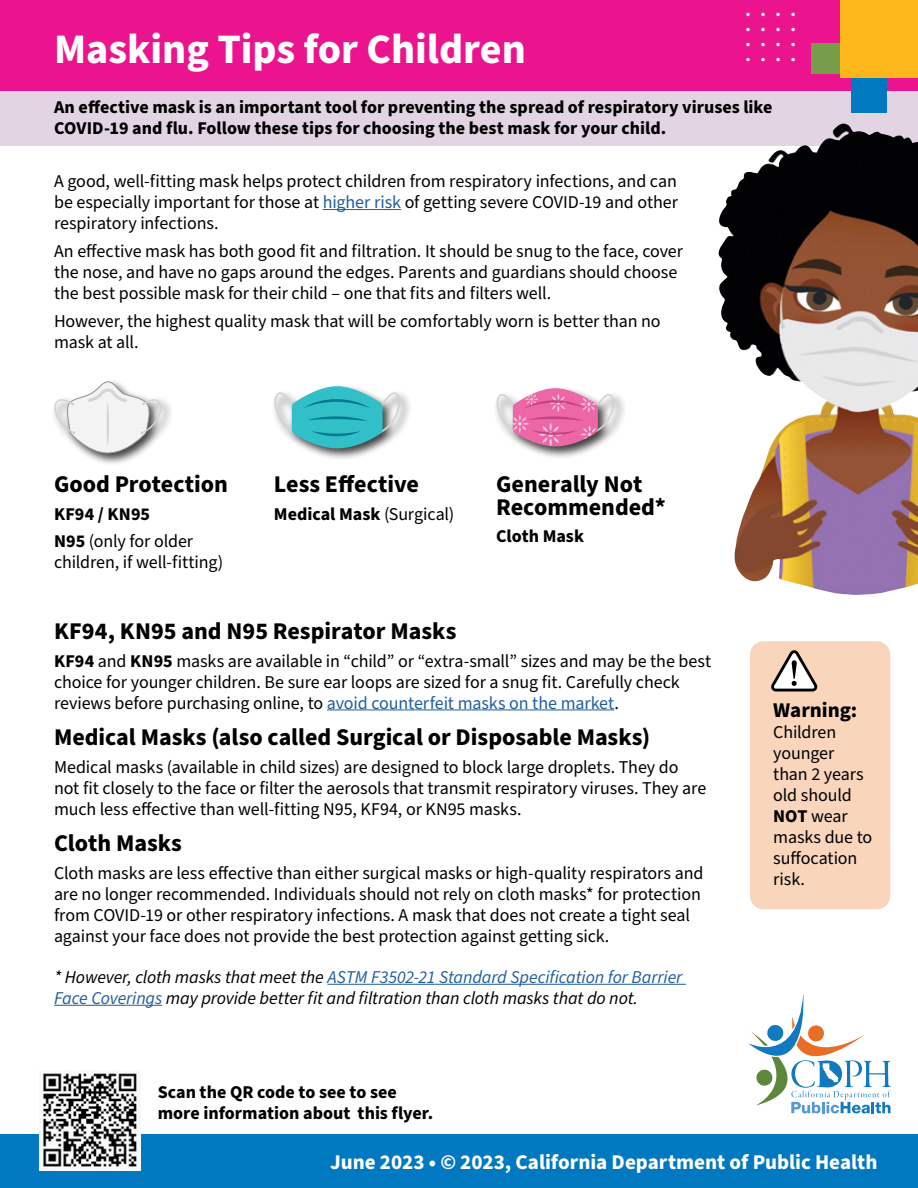
<style>
.page{position:relative;width:918px;height:1188px;background:#fff}
.page>*{position:absolute;margin:0;border:0;box-sizing:border-box;transform-origin:0 0}
.Heading_1{font:700 42px "Source Sans Pro";color:#fff}
.Heading_2{font:700 24px/22.8px "Source Sans Pro";color:#000}
.t1{font:700 21px "Source Sans Pro";color:#fff}
.t2{font:700 21px "Source Sans Pro";color:#000}
.Paragraph{font:18px/21px "Source Sans Pro";letter-spacing:-.005em;color:#000}
.Paragraph-2{font:700 18px/21px "Source Sans Pro";color:#000}
.Paragraph-3{font:italic 18px/21px "Source Sans Pro";letter-spacing:-.01em;color:#000}
.s1{color:#215e9e}
.s2{font-weight:700}
.s3{font-weight:400}
</style>
<div class="page">
<div style="left:0;top:76px;width:918px;height:70px;background:#e3d4e3"></div>
<div style="left:0;top:0;width:918px;height:91px;background:#ec148e"></div>
<div style="left:0;top:1134px;width:918px;height:54px;background:#0079c1"></div>
<div style="left:852px;top:77px;width:35px;height:35px;background:#0079c1"></div>
<div style="left:811px;top:43px;width:31px;height:31px;background:#789d4a"></div>
<svg style="left:746px;top:58px;width:4px;height:3px"></svg>
<svg style="left:761px;top:58px;width:4px;height:3px"></svg>
<svg style="left:776px;top:58px;width:4px;height:3px"></svg>
<svg style="left:791px;top:58px;width:4px;height:3px"></svg>
<svg style="left:746px;top:43px;width:4px;height:3px"></svg>
<svg style="left:761px;top:43px;width:4px;height:3px"></svg>
<svg style="left:776px;top:43px;width:4px;height:3px"></svg>
<svg style="left:791px;top:43px;width:4px;height:3px"></svg>
<svg style="left:746px;top:28px;width:4px;height:3px"></svg>
<svg style="left:761px;top:28px;width:4px;height:3px"></svg>
<svg style="left:776px;top:28px;width:4px;height:3px"></svg>
<svg style="left:791px;top:28px;width:4px;height:3px"></svg>
<svg style="left:746px;top:13px;width:4px;height:3px"></svg>
<svg style="left:761px;top:13px;width:4px;height:3px"></svg>
<svg style="left:776px;top:13px;width:4px;height:3px"></svg>
<svg style="left:791px;top:13px;width:4px;height:3px"></svg>
<div style="left:750px;top:641px;width:140px;height:268px;background:#f9d5bb;border-radius:14px"></div>
<hr style="left:323px;top:209px;width:78px;height:1px;background:#215e9e">
<hr style="left:327px;top:709px;width:287px;height:1px;background:#215e9e">
<hr style="left:327px;top:984px;width:359px;height:1px;background:#215e9e">
<hr style="left:54px;top:1005px;width:108px;height:1px;background:#215e9e">
<div style="left:841px;top:0;width:77px;height:77px;background:#fdb71a"></div>
<img style="left:718px;top:131px;width:200px;height:464px">
<div style="left:51px;top:379px;width:123px;height:87px;background:#000;opacity:.75"></div>
<svg style="left:54px;top:381px;width:108px;height:72px"></svg>
<div style="left:271px;top:383px;width:142px;height:78px;background:#000;opacity:.75"></div>
<svg style="left:274px;top:386px;width:126px;height:62px"></svg>
<div style="left:493px;top:385px;width:134px;height:74px;background:#000;opacity:.75"></div>
<svg style="left:496px;top:388px;width:119px;height:58px"></svg>
<svg style="left:771px;top:650px;width:47px;height:42px"></svg>
<img style="left:39px;top:1073px;width:102px;height:98px">
<svg style="left:748px;top:994px;width:143px;height:119px"></svg>
<h1 class="Heading_1" style="left:54px;top:21px;width:473px">Masking Tips for Children</h1>
<p class="Paragraph-2" style="left:54px;top:97px;width:720px">An effective mask is an important tool for preventing the spread of respiratory viruses like<br>COVID-19 and flu. Follow these tips for choosing the best mask for your child.</p>
<p class="Paragraph" style="left:54px;top:171px;width:626px;text-align:justify">A good, well-fitting mask helps protect children from respiratory infections, and can be especially important for those at <span class="s1">higher risk</span> of getting severe COVID-19 and other respiratory infections.</p>
<p class="Paragraph" style="left:54px;top:241px;width:631px">An effective mask has both good fit and filtration. It should be snug to the face, cover the nose, and have no gaps around the edges. Parents and guardians should choose the best possible mask for their child – one that fits and filters well.</p>
<p class="Paragraph" style="left:54px;top:311px;width:608px">However, the highest quality mask that will be comfortably worn is better than no mask at all.</p>
<h2 class="Heading_2" style="left:54px;top:473px;width:176px">Good Protection</h2>
<p class="Paragraph" style="left:54px;top:500px;width:141px;line-height:27.8px"><span class="s2">KF94 / KN95<br>N95</span> (only for older</p>
<p class="Paragraph" style="left:54px;top:552px;width:171px">children, if well-fitting)</p>
<h2 class="Heading_2" style="left:274px;top:473px;width:147px">Less Effective</h2>
<p class="Paragraph-2" style="left:274px;top:504px;width:182px">Medical Mask <span class="s3">(Surgical)</span></p>
<h2 class="Heading_2" style="left:496px;top:473px;width:171px">Generally Not<br>Recommended*</h2>
<p class="Paragraph-2" style="left:496px;top:526px;width:89px">Cloth Mask</p>
<h2 class="Heading_2" style="left:54px;top:620px;width:404px">KF94, KN95 and N95 Respirator Masks</h2>
<p class="Paragraph" style="left:54px;top:651px;width:659px"><span class="s2">KF94</span> and <span class="s2">KN95</span> masks are available in “child” or “extra-small” sizes and may be the best choice for younger children. Be sure ear loops are sized for a snug fit. Carefully check reviews before purchasing online, to <span class="s1">avoid counterfeit masks on the market</span>.</p>
<h2 class="Heading_2" style="left:54px;top:726px;width:598px">Medical Masks (also called Surgical or Disposable Masks)</h2>
<p class="Paragraph" style="left:54px;top:757px;width:654px">Medical masks (available in child sizes) are designed to block large droplets. They do not fit closely to the face or filter the aerosols that transmit respiratory viruses. They are much less effective than well-fitting N95, KF94, or KN95 masks.</p>
<h2 class="Heading_2" style="left:54px;top:832px;width:129px">Cloth Masks</h2>
<p class="Paragraph" style="left:54px;top:863px;width:651px">Cloth masks are less effective than either surgical masks or high-quality respirators and are no longer recommended. Individuals should not rely on cloth masks* for protection from COVID-19 or other respiratory infections. A mask that does not create a tight seal against your face does not provide the best protection against getting sick.</p>
<p class="Paragraph-3" style="left:54px;top:967px;width:630px">* However, cloth masks that meet the <span class="s1">ASTM F3502-21 Standard Specification for Barrier<br>Face Coverings</span> may provide better fit and filtration than cloth masks that do not.</p>
<p class="t2" style="left:773px;top:696px;width:86px">Warning:</p>
<p class="Paragraph" style="left:773px;top:723px;width:101px">Children younger than 2 years old should<br><span class="s2">NOT</span> wear masks due to suffocation risk.</p>
<p class="Paragraph-2" style="left:158px;top:1082px;width:277px">Scan the QR code to see to see more information about this flyer.</p>
<p class="t1" style="left:330px;top:1148px;width:549px">June 2023 • © 2023, California Department of Public Health</p>
</div>
